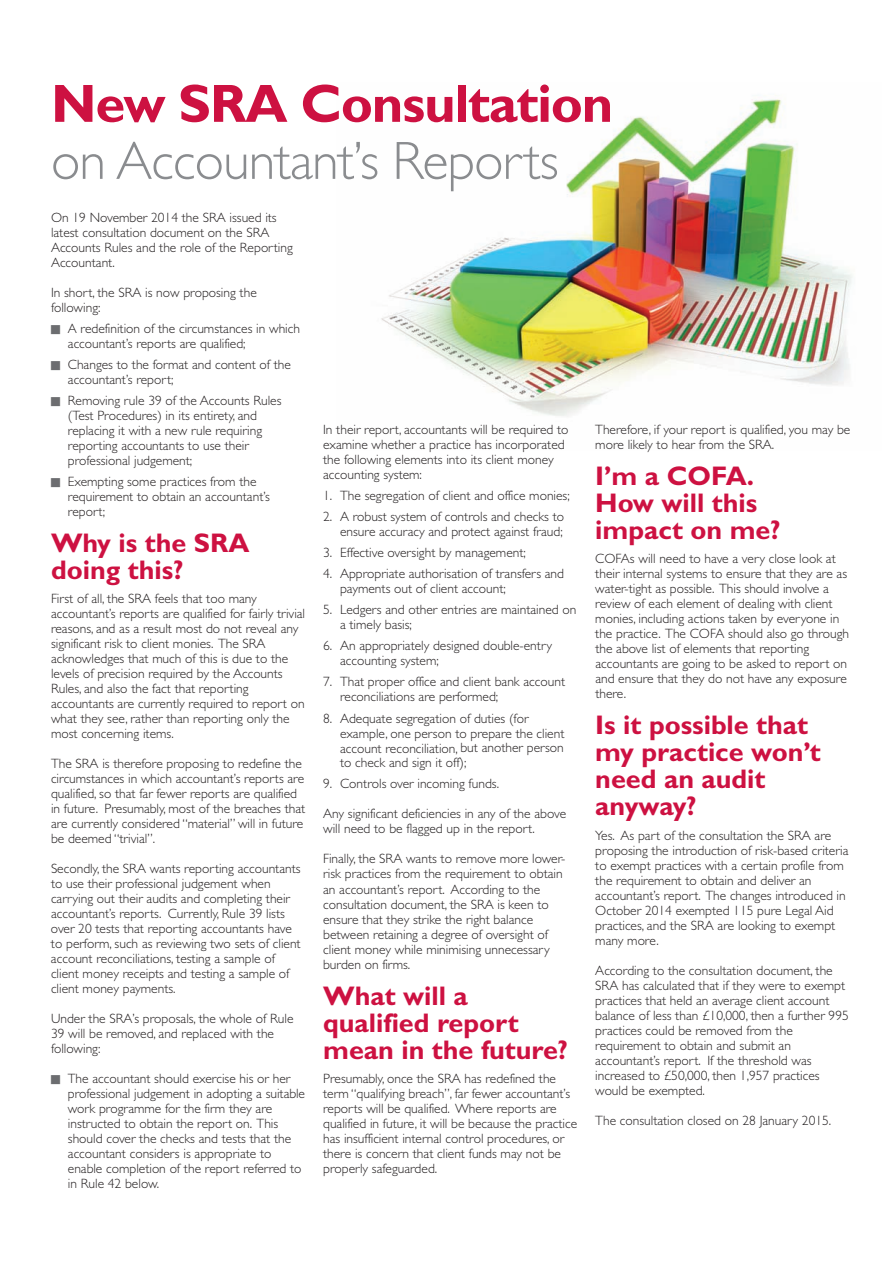
<style>
.page{position:relative;width:893px;height:1263px;background:#fff}
.page>*{position:absolute;margin:0;border:0;box-sizing:border-box;transform-origin:0 0}
.t1{font:300 54px "Gill Sans";letter-spacing:-.015em;color:#8a8c8f}
.t2{font:700 54px "Gill Sans";letter-spacing:-.02em;color:#cd1141}
.t3{font:700 27px/27px "Gill Sans";color:#cd1141}
.t4{font:300 13.5px/15px "Gill Sans";color:#231f20}
</style>
<div class="page">
<img style="left:381px;top:99px;width:471px;height:318px">
<h1 class="t2" style="left:51px;top:83px;width:564px">New SRA Consultation</h1>
<h1 class="t1" style="left:51px;top:140px;width:509px">on Accountant’s Reports</h1>
<p class="t4" style="left:51px;top:211px;width:243px">On 19 November 2014 the SRA issued its latest consultation document on the SRA Accounts Rules and the role of the Reporting Accountant.</p>
<p class="t4" style="left:51px;top:286px;width:207px">In short, the SRA is now proposing the following:</p>
<p class="t4" style="left:68px;top:322px;width:234px">A redefinition of the circumstances in which accountant’s reports are qualified;</p>
<p class="t4" style="left:68px;top:358px;width:225px">Changes to the format and content of the accountant’s report;</p>
<p class="t4" style="left:68px;top:394px;width:215px">Removing rule 39 of the Accounts Rules (Test Procedures) in its entirety, and replacing it with a new rule requiring reporting accountants to use their professional judgement;</p>
<p class="t4" style="left:68px;top:475px;width:204px">Exempting some practices from the requirement to obtain an accountant’s report;</p>
<h2 class="t3" style="left:51px;top:532px;width:200px">Why is the SRA doing this?</h2>
<p class="t4" style="left:51px;top:592px;width:256px">First of all, the SRA feels that too many accountant’s reports are qualified for fairly trivial reasons, and as a result most do not reveal any significant risk to client monies. The SRA acknowledges that much of this is due to the levels of precision required by the Accounts Rules, and also the fact that reporting accountants are currently required to report on what they see, rather than reporting only the most concerning items.</p>
<p class="t4" style="left:51px;top:757px;width:256px">The SRA is therefore proposing to redefine the circumstances in which accountant’s reports are qualified, so that far fewer reports are qualified in future. Presumably, most of the breaches that are currently considered “material” will in future be deemed “trivial”.</p>
<p class="t4" style="left:51px;top:862px;width:251px">Secondly, the SRA wants reporting accountants to use their professional judgement when carrying out their audits and completing their accountant’s reports. Currently, Rule 39 lists over 20 tests that reporting accountants have to perform, such as reviewing two sets of client account reconciliations, testing a sample of client money receipts and testing a sample of client money payments.</p>
<p class="t4" style="left:51px;top:1012px;width:244px">Under the SRA’s proposals, the whole of Rule<br>39 will be removed, and replaced with the following:</p>
<p class="t4" style="left:68px;top:1072px;width:239px">The accountant should exercise his or her professional judgement in adopting a suitable work programme for the firm they are instructed to obtain the report on. This should cover the checks and tests that the accountant considers is appropriate to enable completion of the report referred to in Rule 42 below.</p>
<p class="t4" style="left:595px;top:424px;width:257px">Therefore, if your report is qualified, you may be more likely to hear from the SRA.</p>
<h2 class="t3" style="left:595px;top:465px;width:187px">I’m a COFA.<br>How will this impact on me?</h2>
<p class="t4" style="left:595px;top:553px;width:255px">COFAs will need to have a very close look at their internal systems to ensure that they are as water-tight as possible. This should involve a review of each element of dealing with client monies, including actions taken by everyone in the practice. The COFA should also go through the above list of elements that reporting accountants are going to be asked to report on and ensure that they do not have any exposure there.</p>
<h2 class="t3" style="left:595px;top:714px;width:227px">Is it possible that my practice won’t need an audit anyway?</h2>
<p class="t4" style="left:595px;top:829px;width:255px">Yes. As part of the consultation the SRA are proposing the introduction of risk-based criteria to exempt practices with a certain profile from the requirement to obtain and deliver an accountant’s report. The changes introduced in October 2014 exempted 115 pure Legal Aid practices, and the SRA are looking to exempt many more.</p>
<p class="t4" style="left:595px;top:964px;width:255px">According to the consultation document, the SRA has calculated that if they were to exempt practices that held an average client account balance of less than £10,000, then a further 995 practices could be removed from the requirement to obtain and submit an accountant’s report. If the threshold was increased to £50,000, then 1,957 practices would be exempted.</p>
<p class="t4" style="left:595px;top:1114px;width:238px">The consultation closed on 28 January 2015.</p>
<p class="t4" style="left:323px;top:424px;width:247px">In their report, accountants will be required to examine whether a practice has incorporated the following elements into its client money accounting system:</p>
<p class="t4" style="left:323px;top:490px;width:248px">1. The segregation of client and office monies;</p>
<p class="t4" style="left:323px;top:511px;width:243px;text-align:right">2. A robust system of controls and checks to ensure accuracy and protect against fraud;</p>
<p class="t4" style="left:323px;top:547px;width:204px">3. Effective oversight by management;</p>
<p class="t4" style="left:340px;top:568px;width:226px;text-indent:-17px">4. Appropriate authorisation of transfers and payments out of client account;</p>
<p class="t4" style="left:340px;top:604px;width:238px;text-indent:-17px">5. Ledgers and other entries are maintained on a timely basis;</p>
<p class="t4" style="left:340px;top:640px;width:214px;text-indent:-17px">6. An appropriately designed double-entry accounting system;</p>
<p class="t4" style="left:340px;top:676px;width:227px;text-indent:-17px">7. That proper office and client bank account reconciliations are performed;</p>
<p class="t4" style="left:340px;top:712px;width:226px;text-indent:-17px">8. Adequate segregation of duties (for example, one person to prepare the client account reconciliation, but another person to check and sign it off);</p>
<p class="t4" style="left:323px;top:778px;width:177px">9. Controls over incoming funds.</p>
<p class="t4" style="left:323px;top:808px;width:244px">Any significant deficiencies in any of the above will need to be flagged up in the report.</p>
<p class="t4" style="left:323px;top:853px;width:244px">Finally, the SRA wants to remove more lower&shy;risk practices from the requirement to obtain an accountant’s report. According to the consultation document, the SRA is keen to ensure that they strike the right balance between retaining a degree of oversight of client money while minimising unnecessary burden on firms.</p>
<h2 class="t3" style="left:323px;top:984px;width:246px">What will a qualified report mean in the future?</h2>
<p class="t4" style="left:323px;top:1072px;width:256px">Presumably, once the SRA has redefined the term “qualifying breach”, far fewer accountant’s reports will be qualified. Where reports are qualified in future, it will be because the practice has insufficient internal control procedures, or there is concern that client funds may not be properly safeguarded.</p>
</div>
